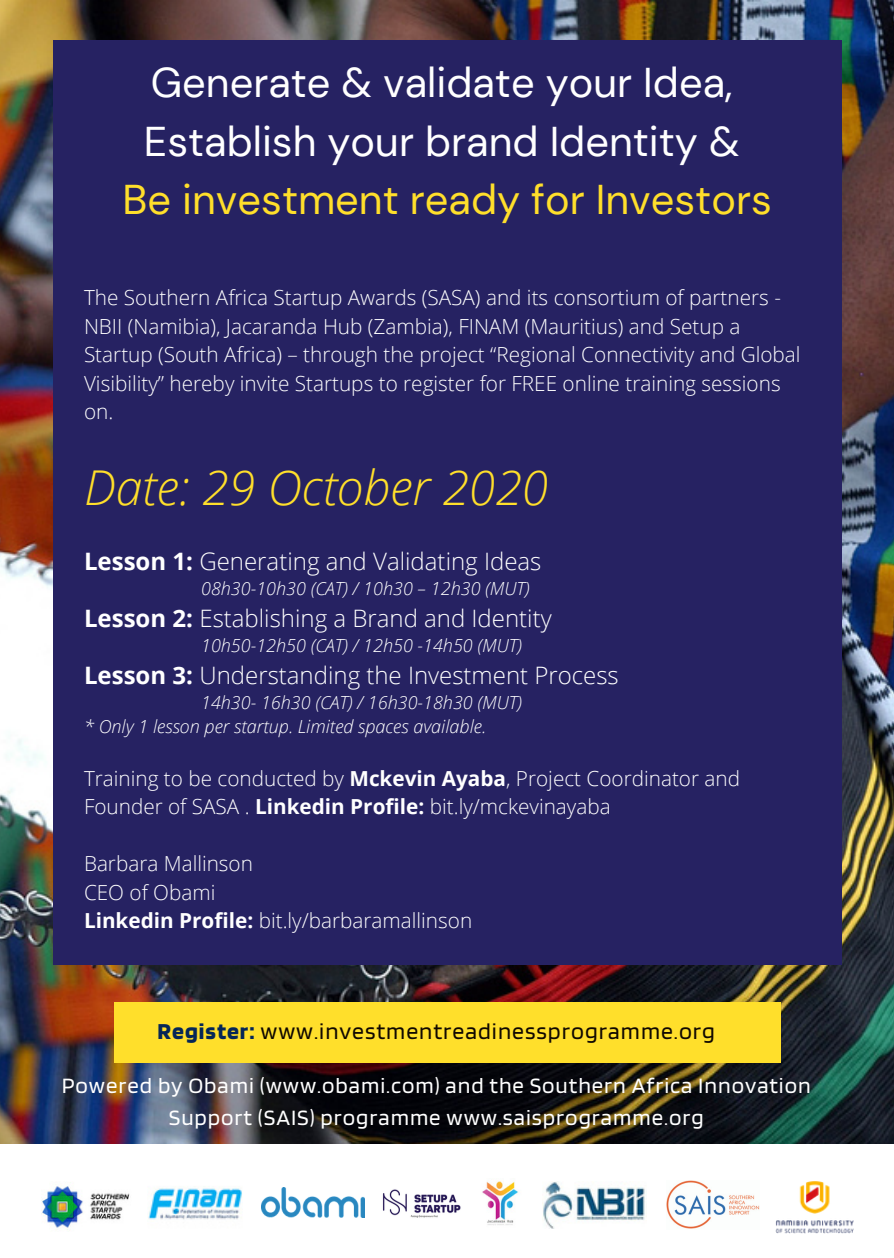
<style>
.page{position:relative;width:894px;height:1258px;background:#fff}
.page>*{position:absolute;margin:0;border:0;box-sizing:border-box;transform-origin:0 0}
.t1{font:italic 300 48px "Open Sans";color:#ffdf2b}
.t2{font:41.4px/58.2px "DM Sans";color:#fff}
.t3{font:41.4px "DM Sans";color:#ffdf2b}
.t4{font:300 24px "Open Sans";color:#fff}
.t5{font:23.7px "Blinker";letter-spacing:.04em;color:#100801}
.t6{font:22.8px/31.5px "Blinker";letter-spacing:.04em;color:#fff;text-align:center}
.t7{font:300 20.7px/28.5px "Open Sans";color:#fff}
.t8{font:italic 300 18px/24px "Open Sans";color:#fff}
.s1{font-weight:700}
.s2{font-weight:700;color:#052657}
</style>
<div class="page">
<img style="left:0;top:0;width:893px;height:1144px">
<div style="left:53px;top:41px;width:789px;height:924px;background:#262262"></div>
<div style="left:114px;top:1002px;width:666px;height:61px;background:#ffdf2b"></div>
<img style="left:41px;top:1182px;width:89px;height:48px">
<img style="left:148px;top:1188px;width:94px;height:32px">
<img style="left:482px;top:1181px;width:36px;height:44px">
<img style="left:542px;top:1182px;width:103px;height:46px">
<img style="left:775px;top:1181px;width:78px;height:53px">
<img style="left:666px;top:1180px;width:93px;height:49px">
<img style="left:382px;top:1189px;width:79px;height:29px">
<img style="left:261px;top:1188px;width:103px;height:29px">
<h2 class="t2" style="left:144px;top:54px;width:597px">Generate &amp; validate your Idea,<br>Establish your brand Identity &amp;</h2>
<h2 class="t3" style="left:122px;top:173px;width:650px">Be investment ready for Investors</h2>
<p class="t7" style="left:84px;top:283px;width:718px">The Southern Africa Startup Awards (SASA) and its consortium of partners - NBII (Namibia), Jacaranda Hub (Zambia), FINAM (Mauritius) and Setup a Startup (South Africa) – through the project “Regional Connectivity and Global Visibility” hereby invite Startups to register for FREE online training sessions on.</p>
<h1 class="t1" style="left:84px;top:454px;width:465px">Date: 29 October 2020</h1>
<p class="t4" style="left:84px;top:544px;width:459px"><span class="s1">Lesson 1:</span> Generating and Validating Ideas</p>
<p class="t8" style="left:201px;top:576px;width:330px">08h30-10h30 (CAT) / 10h30 – 12h30 (MUT)</p>
<p class="t4" style="left:84px;top:601px;width:469px"><span class="s1">Lesson 2:</span> Establishing a Brand and Identity</p>
<p class="t8" style="left:201px;top:633px;width:322px">10h50-12h50 (CAT) / 12h50 -14h50 (MUT)</p>
<p class="t4" style="left:84px;top:658px;width:536px"><span class="s1">Lesson 3:</span> Understanding the Investment Process</p>
<p class="t8" style="left:84px;top:690px;width:439px;text-indent:117px">14h30- 16h30 (CAT) / 16h30-18h30 (MUT) * Only 1 lesson per startup. Limited spaces available.</p>
<p class="t7" style="left:84px;top:763px;width:657px">Training to be conducted by <span class="s1">Mckevin Ayaba</span>, Project Coordinator and<br>Founder of SASA . <span class="s1">Linkedin Profile:</span> bit.ly/mckevinayaba</p>
<p class="t7" style="left:84px;top:849px;width:389px">Barbara Mallinson<br>CEO of Obami<br><span class="s1">Linkedin Profile:</span> bit.ly/barbaramallinson</p>
<p class="t5" style="left:157px;top:1016px;width:559px"><span class="s2">Register:</span> www.investmentreadinessprogramme.org</p>
<p class="t6" style="left:62px;top:1069px;width:750px">Powered by Obami (www.obami.com) and the Southern Africa Innovation<br>Support (SAIS) programme www.saisprogramme.org</p>
</div>
